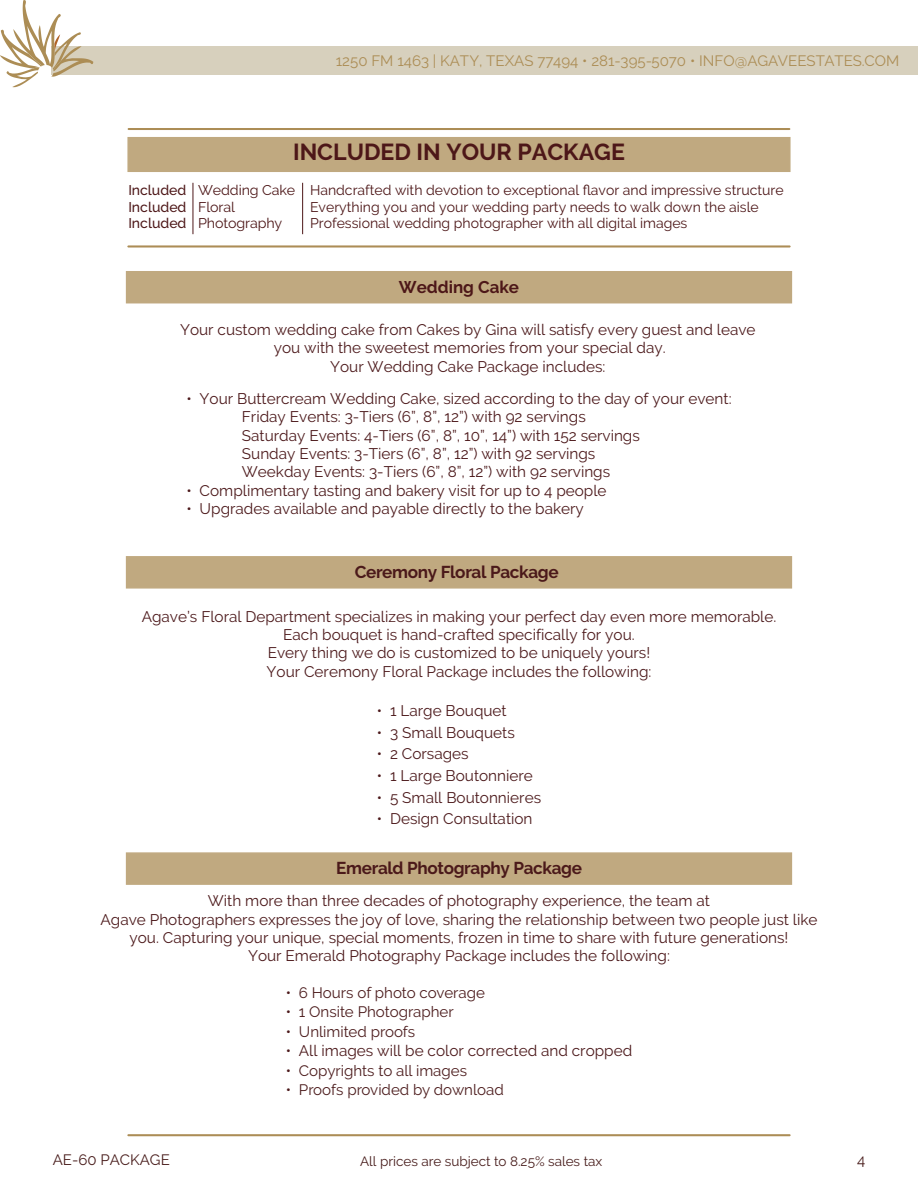
<style>
.page{position:relative;width:918px;height:1188px;background:#fff}
.page>*{position:absolute;margin:0;border:0;box-sizing:border-box;transform-origin:0 0}
.t1{font:700 23.1px "Raleway";color:#4d1718}
.t2{font:700 17.1px "Raleway";letter-spacing:-.02em;color:#4b191a}
.t3{font:700 16.95px "Raleway";color:#4d1718}
.t4{font:15.3px/18.5px "Raleway";color:#4c191b;text-align:center}
.t5{font:15.15px "Raleway";color:#4c1c1d}
.t6{font:15px "Raleway";color:#ac8d55}
.t7{font:15px "Raleway";color:#491d1c}
.t8{font:14.1px/16.8px "Raleway";color:#4d1718}
.t9{font:500 14.1px/16.8px "Raleway";color:#4d1718;text-align:justify}
.t10{font:13.5px "Raleway";color:#481d1c}
.s1{font-size:15.3px;color:#4c191b}
</style>
<div class="page">
<div style="left:127px;top:272px;width:664px;height:31px;background:#c0a980"></div>
<div style="left:126px;top:271px;width:666px;height:32px;border:2px solid #ac8d56"></div>
<hr style="left:127px;top:1134px;width:664px;height:2px;background:#ac8d56">
<div style="left:52px;top:47px;width:866px;height:28px;background:#d7d0bd"></div>
<svg style="left:0;top:0;width:93px;height:87px"></svg>
<hr style="left:127px;top:245px;width:664px;height:3px;background:#ac8d56">
<hr style="left:128px;top:128px;width:662px;height:2px;background:#ac8d56">
<div style="left:127px;top:137px;width:664px;height:35px;background:#c0a980"></div>
<hr style="left:302px;top:183px;width:1px;height:51px;background:#4d1718">
<hr style="left:193px;top:183px;width:1px;height:51px;background:#4d1718">
<div style="left:126px;top:556px;width:666px;height:33px;background:#c0a980;border:2px solid #ac8d56"></div>
<div style="left:126px;top:852px;width:666px;height:33px;background:#c0a980;border:2px solid #ac8d56"></div>
<p class="t6" style="left:336px;top:52px;width:565px">1250 FM 1463 | KATY, TEXAS 77494 • 281-395-5070 • INFO@AGAVEESTATES.COM</p>
<h1 class="t1" style="left:293px;top:139px;width:333px">INCLUDED IN YOUR PACKAGE</h1>
<p class="t9" style="left:128px;top:181px;width:60px">Included Included Included</p>
<p class="t8" style="left:198px;top:181px;width:98px">Wedding Cake<br>Floral<br>Photography</p>
<p class="t8" style="left:310px;top:181px;width:475px">Handcrafted with devotion to exceptional flavor and impressive structure<br>Everything you and your wedding party needs to walk down the aisle<br>Professional wedding photographer with all digital images</p>
<p class="t3" style="left:399px;top:277px;width:122px">Wedding Cake</p>
<p class="t4" style="left:180px;top:320px;width:577px">Your custom wedding cake from Cakes by Gina will satisfy every guest and leave you with the sweetest memories from your special day.<br>Your Wedding Cake Package includes:</p>
<p class="t4" style="left:242px;top:389px;width:491px;text-align:left;text-indent:-56px">• Your Buttercream Wedding Cake, sized according to the day of your event:<br>Friday Events: 3-Tiers (6”, 8”, 12”) with 92 servings<br>Saturday Events: 4-Tiers (6”, 8”, 10”, 14”) with 152 servings<br>Sunday Events: 3-Tiers (6”, 8”, 12”) with 92 servings<br>Weekday Events: 3-Tiers (6”, 8”, 12”) with 92 servings</p>
<p class="t4" style="left:186px;top:481px;width:422px">• Complimentary tasting and bakery visit for up to 4 people</p>
<p class="t4" style="left:186px;top:499px;width:399px">• Upgrades available and payable directly to the bakery</p>
<p class="t2" style="left:355px;top:562px;width:205px">Ceremony Floral Package</p>
<p class="t4" style="left:142px;top:607px;width:636px">Agave’s Floral Department specializes in making your perfect day even more memorable.<br>Each bouquet is hand-crafted specifically for you.<br>Every thing we do is customized to be uniquely yours!<br>Your Ceremony Floral Package includes the following:</p>
<p class="t4" style="left:377px;top:701px;width:131px">• 1 Large Bouquet</p>
<p class="t4" style="left:377px;top:723px;width:139px">• 3 Small Bouquets</p>
<p class="t4" style="left:377px;top:745px;width:93px">• 2 Corsages</p>
<p class="t4" style="left:377px;top:766px;width:158px">• 1 Large Boutonniere</p>
<p class="t4" style="left:377px;top:788px;width:166px">• 5 Small Boutonnieres</p>
<p class="t4" style="left:377px;top:809px;width:157px">• Design Consultation</p>
<p class="t2" style="left:336px;top:858px;width:247px">Emerald Photography Package</p>
<p class="t4" style="left:101px;top:892px;width:718px">With more than three decades of photography experience, the team at<br>Agave Photographers expresses the joy of love, sharing the relationship between two people just like you. Capturing your unique, special moments, frozen in time to share with future generations!<br>Your Emerald Photography Package includes the following:</p>
<p class="t5" style="left:286px;top:984px;width:201px"><span class="s1">•</span> 6 Hours of photo coverage</p>
<p class="t5" style="left:286px;top:1003px;width:170px"><span class="s1">•</span> 1 Onsite Photographer</p>
<p class="t5" style="left:286px;top:1023px;width:131px"><span class="s1">•</span> Unlimited proofs</p>
<p class="t4" style="left:286px;top:1041px;width:348px">• All images will be color corrected and cropped</p>
<p class="t5" style="left:286px;top:1061px;width:183px"><span class="s1">•</span> Copyrights to all images</p>
<p class="t5" style="left:286px;top:1081px;width:220px"><span class="s1">•</span> Proofs provided by download</p>
<p class="t7" style="left:53px;top:1151px;width:119px">AE-60 PACKAGE</p>
<p class="t10" style="left:360px;top:1153px;width:244px">All prices are subject to 8.25% sales tax</p>
<p class="t7" style="left:857px;top:1151px;width:10px">4</p>
</div>
